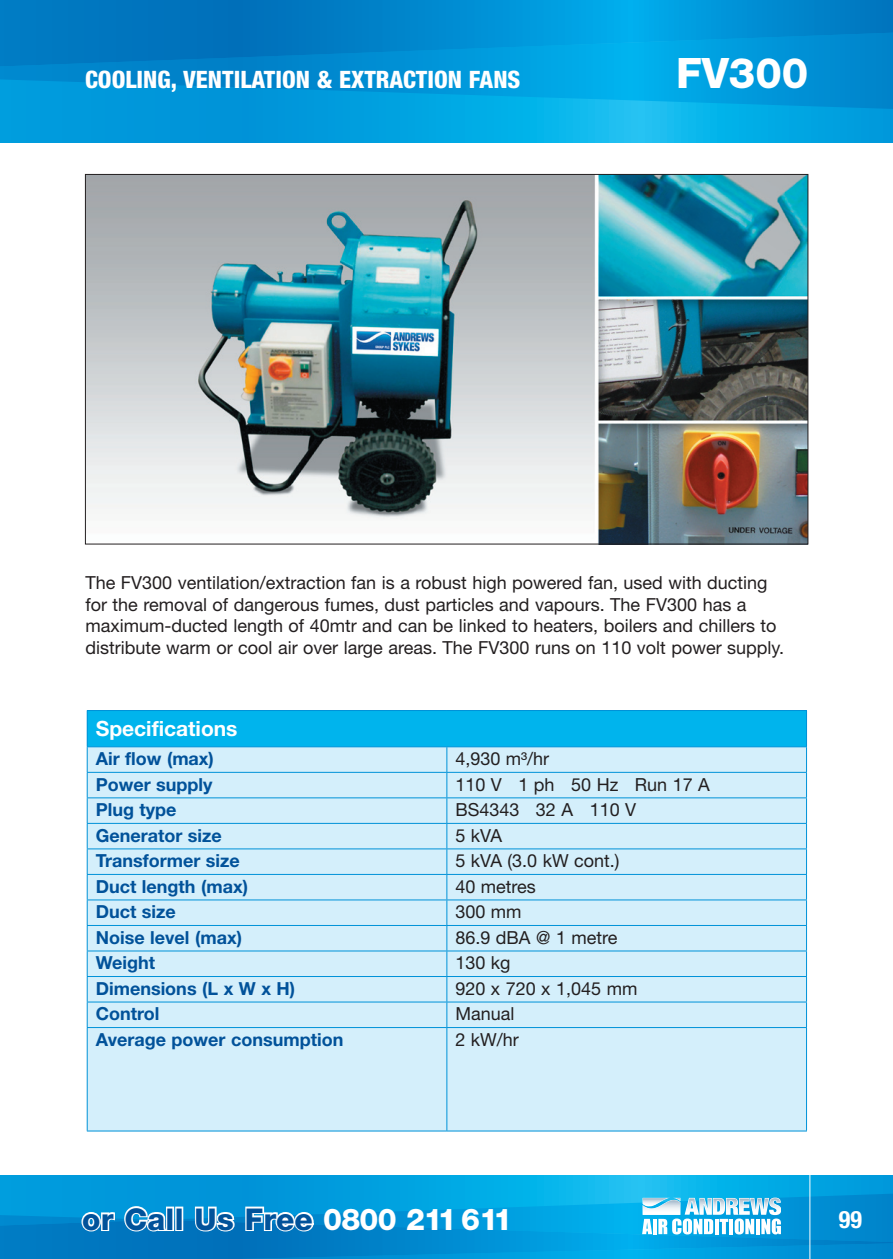
<style>
.page{position:relative;width:893px;height:1259px;background:#fff}
.page>*{position:absolute;margin:0;border:0;box-sizing:border-box;transform-origin:0 0}
.t1{font:800 42px "Helvetica Neue";color:#fff}
.t2{font:800 30px "Helvetica Neue";letter-spacing:-.01em;color:#01529a}
.t3{font:800 condensed 24px "Helvetica Neue";color:#fff}
.t4{font:700 condensed 24px "Helvetica Neue";color:#fff}
.t5{font:700 21px "Helvetica Neue";color:#fff}
.t6{font:18px/21.6px "Helvetica Neue";color:#231f20}
.t7{font:700 18px "Helvetica Neue";color:#01529a}
.s1{color:#fff}
</style>
<div class="page">
<svg style="left:0;top:109px;width:893px;height:33px;background:#04a5e2"></svg>
<img style="left:0;top:66px;width:893px;height:43px">
<img style="left:0;top:0;width:893px;height:66px">
<img style="left:0;top:1234px;width:893px;height:25px">
<hr style="left:809px;top:1172px;width:1px;height:87px;background:#fff">
<svg style="left:0;top:1175px;width:893px;height:59px;background:#1ea7e0"></svg>
<img style="left:87px;top:176px;width:719px;height:366px">
<div style="left:87px;top:710px;width:719px;height:37px;background:#00b4ed"></div>
<div style="left:88px;top:747px;width:718px;height:383px;background:#d4effb"></div>
<hr style="left:87px;top:710px;width:360px;height:1px;background:#0092d8">
<hr style="left:87px;top:711px;width:1px;height:35px;background:#0092d8">
<hr style="left:447px;top:710px;width:360px;height:1px;background:#0092d8">
<hr style="left:806px;top:711px;width:1px;height:35px;background:#0092d8">
<hr style="left:87px;top:746px;width:360px;height:1px;background:#0092d8">
<hr style="left:447px;top:746px;width:360px;height:1px;background:#0092d8">
<hr style="left:87px;top:772px;width:360px;height:1px;background:#0092d8">
<hr style="left:447px;top:772px;width:360px;height:1px;background:#0092d8">
<hr style="left:87px;top:797px;width:360px;height:1px;background:#0092d8">
<hr style="left:447px;top:797px;width:360px;height:1px;background:#0092d8">
<hr style="left:87px;top:823px;width:360px;height:1px;background:#0092d8">
<hr style="left:447px;top:823px;width:360px;height:1px;background:#0092d8">
<hr style="left:87px;top:848px;width:360px;height:1px;background:#0092d8">
<hr style="left:447px;top:848px;width:360px;height:1px;background:#0092d8">
<hr style="left:87px;top:874px;width:360px;height:1px;background:#0092d8">
<hr style="left:447px;top:874px;width:360px;height:1px;background:#0092d8">
<hr style="left:87px;top:899px;width:360px;height:1px;background:#0092d8">
<hr style="left:447px;top:899px;width:360px;height:1px;background:#0092d8">
<hr style="left:87px;top:925px;width:360px;height:1px;background:#0092d8">
<hr style="left:447px;top:925px;width:360px;height:1px;background:#0092d8">
<hr style="left:87px;top:950px;width:360px;height:1px;background:#0092d8">
<hr style="left:447px;top:950px;width:360px;height:1px;background:#0092d8">
<hr style="left:87px;top:976px;width:360px;height:1px;background:#0092d8">
<hr style="left:447px;top:976px;width:360px;height:1px;background:#0092d8">
<hr style="left:87px;top:1001px;width:360px;height:1px;background:#0092d8">
<svg style="left:87px;top:747px;width:1px;height:280px"></svg>
<hr style="left:447px;top:1001px;width:360px;height:1px;background:#0092d8">
<svg style="left:446px;top:747px;width:1px;height:280px"></svg>
<svg style="left:806px;top:747px;width:1px;height:280px"></svg>
<hr style="left:87px;top:1027px;width:360px;height:1px;background:#0092d8">
<hr style="left:87px;top:1028px;width:1px;height:102px;background:#0092d8">
<hr style="left:447px;top:1027px;width:360px;height:1px;background:#0092d8">
<hr style="left:446px;top:1028px;width:1px;height:102px;background:#0092d8">
<hr style="left:806px;top:1028px;width:1px;height:102px;background:#0092d8">
<hr style="left:87px;top:1130px;width:360px;height:1px;background:#0092d8">
<hr style="left:447px;top:1130px;width:360px;height:1px;background:#0092d8">
<h3 class="t3" style="left:85px;top:65px;width:437px">COOLING, VENTILATION &amp; EXTRACTION FANS</h3>
<h1 class="t1" style="left:676px;top:48px;width:134px">FV300</h1>
<p class="t6" style="left:85px;top:572px;width:700px">The FV300 ventilation/extraction fan is a robust high powered fan, used with ducting for the removal of dangerous fumes, dust particles and vapours. The FV300 has a maximum-ducted length of 40mtr and can be linked to heaters, boilers and chillers to distribute warm or cool air over large areas. The FV300 runs on 110 volt power supply.</p>
<p class="t5" style="left:96px;top:715px;width:143px">Specifications</p>
<p class="t7" style="left:96px;top:747px;width:120px">Air flow (max)</p>
<p class="t6" style="left:455px;top:748px;width:95px">4,930 m³/hr</p>
<p class="t7" style="left:96px;top:773px;width:118px">Power supply</p>
<p class="t6" style="left:455px;top:773px;width:256px">110 V 1 ph 50 Hz Run 17 A</p>
<p class="t7" style="left:96px;top:798px;width:82px">Plug type</p>
<p class="t6" style="left:455px;top:799px;width:182px">BS4343 32 A 110 V</p>
<p class="t7" style="left:96px;top:824px;width:128px">Generator size</p>
<p class="t6" style="left:455px;top:824px;width:48px">5 kVA</p>
<p class="t7" style="left:96px;top:849px;width:146px">Transformer size</p>
<p class="t6" style="left:455px;top:850px;width:166px">5 kVA (3.0 kW cont.)</p>
<p class="t7" style="left:96px;top:875px;width:154px">Duct length (max)</p>
<p class="t6" style="left:455px;top:875px;width:82px">40 metres</p>
<p class="t7" style="left:96px;top:900px;width:82px">Duct size</p>
<p class="t6" style="left:455px;top:901px;width:68px">300 mm</p>
<p class="t7" style="left:96px;top:926px;width:148px">Noise level (max)</p>
<p class="t6" style="left:455px;top:926px;width:164px">86.9 dBA @ 1 metre</p>
<p class="t7" style="left:96px;top:951px;width:61px">Weight</p>
<p class="t6" style="left:455px;top:952px;width:57px">130 kg</p>
<p class="t7" style="left:96px;top:977px;width:201px">Dimensions (L x W x H)</p>
<p class="t6" style="left:455px;top:977px;width:183px">920 x 720 x 1,045 mm</p>
<p class="t7" style="left:96px;top:1002px;width:65px">Control</p>
<p class="t6" style="left:455px;top:1003px;width:61px">Manual</p>
<p class="t7" style="left:96px;top:1028px;width:249px">Average power consumption</p>
<p class="t6" style="left:455px;top:1028px;width:65px">2 kW/hr</p>
<h2 class="t2" style="left:82px;top:1201px;width:432px">or Call Us Free <span class="s1">0800 211 611</span></h2>
<h3 class="t4" style="left:839px;top:1204px;width:25px">99</h3>
</div>
